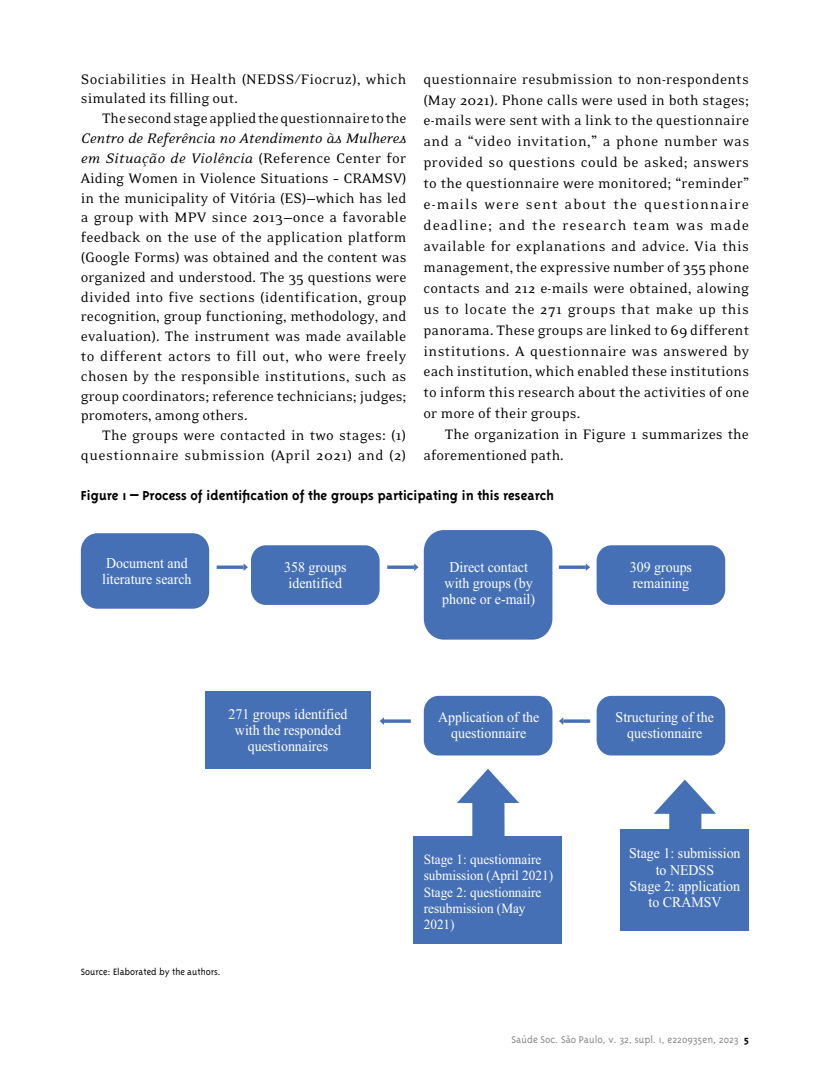
<style>
.page{position:relative;width:830px;height:1085px;background:#fff}
.page>*{position:absolute;margin:0;border:0;box-sizing:border-box;transform-origin:0 0}
.t1{font:15.75px/20.9px "Eidetic Neo";letter-spacing:.005em;color:#000}
.t2{font:15.75px/19.8px "Eidetic Neo";letter-spacing:.03em;color:#000;text-align:right}
.t3{font:700 15px "Triplex";color:#000}
.t4{font:14.85px/16.4px "Times New Roman";color:#fff;text-align:center;scale:.94 1}
.t5{font:14.1px/16.4px "Times New Roman";color:#fff;scale:.94 1}
.t6{font:300 11.25px "Triplex";color:#878787}
.t7{font:300 10.5px "Triplex";color:#000}
.s1{font-style:italic}
.s2{font-weight:700;color:#000}
</style>
<div class="page">
<div style="left:81px;top:533px;width:128px;height:75px;background:#4670b6;border-radius:17px"></div>
<div style="left:251px;top:545px;width:128px;height:60px;background:#4670b6;border-radius:15px"></div>
<div style="left:423px;top:530px;width:129px;height:109px;background:#4670b6;border-radius:21px"></div>
<div style="left:596px;top:545px;width:128px;height:60px;background:#4670b6;border-radius:15px"></div>
<div style="left:423px;top:695px;width:129px;height:60px;background:#4670b6;border-radius:15px"></div>
<div style="left:596px;top:695px;width:128px;height:60px;background:#4670b6;border-radius:15px"></div>
<hr style="left:216px;top:565px;width:27px;height:3px;background:#4670b6">
<svg style="left:243px;top:563px;width:5px;height:8px"></svg>
<hr style="left:387px;top:565px;width:27px;height:3px;background:#4670b6">
<svg style="left:414px;top:563px;width:4px;height:8px"></svg>
<hr style="left:558px;top:565px;width:27px;height:3px;background:#4670b6">
<svg style="left:585px;top:563px;width:5px;height:8px"></svg>
<hr style="left:563px;top:719px;width:27px;height:3px;background:#4670b6">
<svg style="left:559px;top:717px;width:4px;height:7px"></svg>
<hr style="left:384px;top:719px;width:26px;height:3px;background:#4670b6">
<svg style="left:379px;top:717px;width:5px;height:7px"></svg>
<div style="left:205px;top:691px;width:165px;height:77px;background:#4670b6"></div>
<div style="left:414px;top:836px;width:147px;height:107px;background:#4670b6"></div>
<svg style="left:457px;top:769px;width:62px;height:67px"></svg>
<div style="left:620px;top:829px;width:128px;height:102px;background:#4670b6"></div>
<svg style="left:654px;top:779px;width:61px;height:50px"></svg>
<p class="t1" style="left:81px;top:69px;width:327px;line-height:19.8px">Sociabilities in Health (NEDSS/Fiocruz), which simulated its filling out.</p>
<p class="t1" style="left:102px;top:108px;width:306px">The second stage applied the questionnaire to the</p>
<p class="t1" style="left:81px;top:129px;width:327px;line-height:19.8px;text-align:justify"><span class="s1">Centro de Referência no Atendimento às Mulheres em Situação de Violência</span> (Reference Center for Aiding Women in Violence Situations – CRAMSV) in the municipality of Vitória (ES)—which has led a group with MPV since 2013—once a favorable feedback on the use of the application platform (Google Forms) was obtained and the content was organized and understood. The 35 questions were divided into five sections (identification, group recognition, group functioning, methodology, and evaluation). The instrument was made available to different actors to fill out, who were freely chosen by the responsible institutions, such as group coordinators; reference technicians; judges; promoters, among others.</p>
<p class="t2" style="left:81px;top:426px;width:327px">The groups were contacted in two stages: (1) questionnaire submission (April 2021) and (2)</p>
<p class="t1" style="left:423px;top:69px;width:327px;text-align:justify">questionnaire resubmission to non-respondents (May 2021). Phone calls were used in both stages; e-mails were sent with a link to the questionnaire and a “video invitation,” a phone number was provided so questions could be asked; answers to the questionnaire were monitored; “reminder” e-mails were sent about the questionnaire deadline; and the research team was made available for explanations and advice. Via this management, the expressive number of 355 phone contacts and 212 e-mails were obtained, alowing us to locate the 271 groups that make up this panorama. These groups are linked to 69 different institutions. A questionnaire was answered by each institution, which enabled these institutions to inform this research about the activities of one or more of their groups.</p>
<p class="t1" style="left:423px;top:424px;width:327px;text-indent:21px">The organization in Figure 1 summarizes the aforementioned path.</p>
<p class="t3" style="left:81px;top:486px;width:474px">Figure 1 – Process of identification of the groups participating in this research</p>
<p class="t4" style="left:102px;top:556px;width:96px;text-align:left">Document and literature search</p>
<p class="t4" style="left:284px;top:560px;width:68px;text-align:left">358 groups identified</p>
<p class="t4" style="left:228px;top:707px;width:128px">271 groups identified with the responded questionnaires</p>
<p class="t7" style="left:81px;top:966px;width:141px">Source: Elaborated by the authors.</p>
<p class="t4" style="left:442px;top:559px;width:100px">Direct contact with groups (by phone or e-mail)</p>
<p class="t4" style="left:629px;top:560px;width:68px;text-align:left">309 groups remaining</p>
<p class="t4" style="left:438px;top:710px;width:109px">Application of the questionnaire</p>
<p class="t4" style="left:615px;top:710px;width:106px">Structuring of the questionnaire</p>
<p class="t5" style="left:423px;top:852px;width:139px">Stage 1: questionnaire submission (April 2021)<br>Stage 2: questionnaire resubmission (May<br>2021)</p>
<p class="t4" style="left:629px;top:846px;width:120px">Stage 1: submission to NEDSS<br>Stage 2: application to CRAMSV</p>
<p class="t6" style="left:511px;top:1033px;width:239px">Saúde Soc. São Paulo, v. 32, supl. 1, e220935en, 2023 <span class="s2">5</span></p>
</div>
